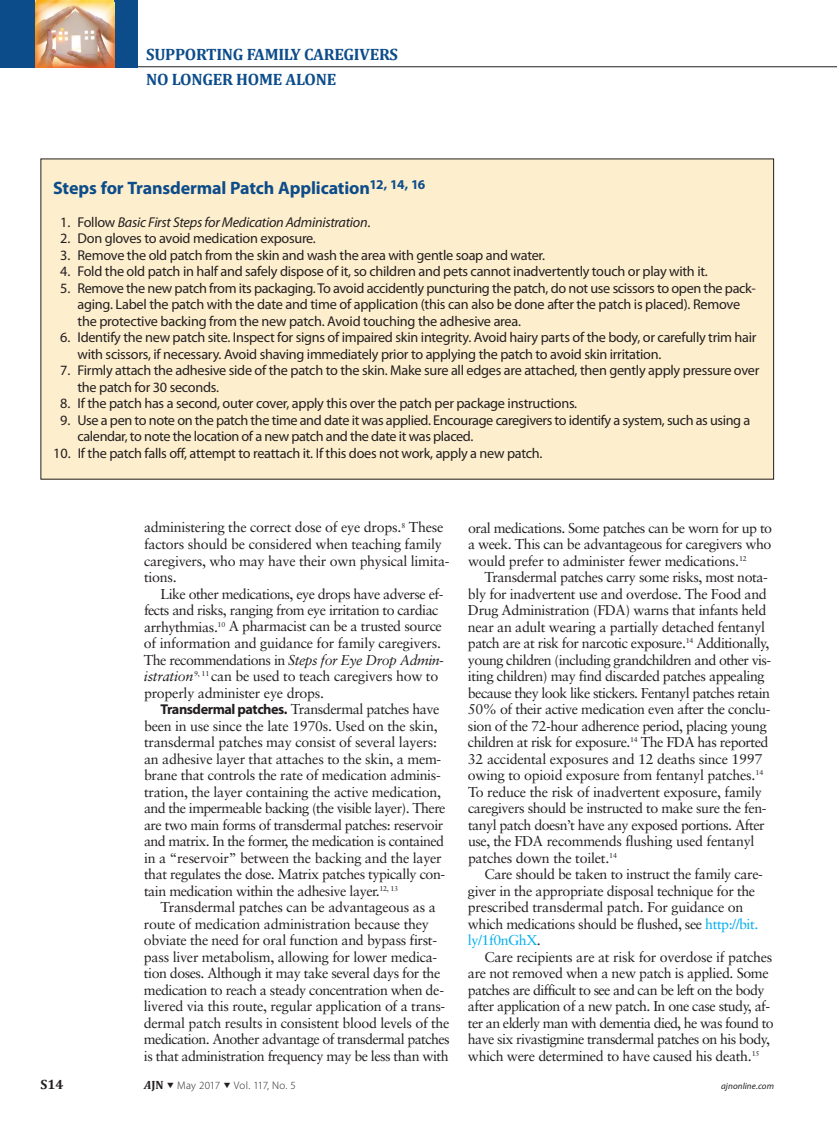
<style>
.page{position:relative;width:837px;height:1134px;background:#fff}
.page>*{position:absolute;margin:0;border:0;box-sizing:border-box;transform-origin:0 0}
.t1{font:700 18px "Myriad Pro";letter-spacing:-.01em;color:#0c4c8a}
.t2{font:700 16.5px/25.5px "Cambria";letter-spacing:-.015em;color:#0c4c8a}
.t3{font:14.25px/16.5px "Sabon";letter-spacing:-.03em;color:#231f20}
.t4{font:14.25px/16.5px "Myriad Pro";letter-spacing:-.02em;color:#231f20}
.t5{font:italic 14.25px "Myriad Pro";letter-spacing:-.02em;color:#231f20}
.t6{font:700 13.5px "Cambria";color:#231f20}
.t7{font:300 10.95px "Myriad Pro";letter-spacing:.01em;color:#231f20}
.t8{font:italic 9px "Myriad Pro";letter-spacing:.01em;color:#231f20}
.s1{font-style:normal}
.s2{font-style:italic}
.s3{font-family:"Myriad Pro";font-weight:700}
.s4{color:#00aeef}
.s5{font-family:"Cambria";font-weight:700;font-style:italic;font-size:12px}
.s6{font-family:"Cambria";font-weight:700;font-size:12px}
</style>
<div class="page">
<hr style="left:137px;top:66px;width:700px;height:1px;background:#231f20">
<div style="left:0;top:0;width:137px;height:67px;background:#0c4c8a"></div>
<img style="left:36px;top:0;width:78px;height:3px">
<img style="left:36px;top:3px;width:78px;height:64px">
<div style="left:41px;top:159px;width:733px;height:320px;background:#fdeecd"></div>
<p class="t2" style="left:146px;top:41px;width:253px">SUPPORTING FAMILY CAREGIVERS<br>NO LONGER HOME ALONE</p>
<p class="t1" style="left:53px;top:176px;width:374px">Steps for Transdermal Patch Application<sup>12,</sup> <sup>14,</sup> <sup>16</sup></p>
<p class="t5" style="left:60px;top:214px;width:312px"><span class="s1">1. Follow</span> Basic First Steps for Medication Administration<span class="s1">.</span></p>
<p class="t4" style="left:60px;top:230px;width:257px">2. Don gloves to avoid medication exposure.</p>
<p class="t4" style="left:60px;top:247px;width:486px">3. Remove the old patch from the skin and wash the area with gentle soap and water.</p>
<p class="t4" style="left:60px;top:263px;width:649px">4. Fold the old patch in half and safely dispose of it, so children and pets cannot inadvertently touch or play with it.</p>
<p class="t4" style="left:78px;top:280px;width:680px;text-indent:-17px">5. Remove the new patch from its packaging. To avoid accidently puncturing the patch, do not use scissors to open the pack&shy;aging. Label the patch with the date and time of application (this can also be done after the patch is placed). Remove the protective backing from the new patch. Avoid touching the adhesive area.</p>
<p class="t4" style="left:78px;top:329px;width:681px;text-indent:-17px">6. Identify the new patch site. Inspect for signs of impaired skin integrity. Avoid hairy parts of the body, or carefully trim hair with scissors, if necessary. Avoid shaving immediately prior to applying the patch to avoid skin irritation.</p>
<p class="t4" style="left:78px;top:362px;width:683px;text-indent:-17px">7. Firmly attach the adhesive side of the patch to the skin. Make sure all edges are attached, then gently apply pressure over the patch for 30 seconds.</p>
<p class="t4" style="left:60px;top:395px;width:518px">8. If the patch has a second, outer cover, apply this over the patch per package instructions.</p>
<p class="t4" style="left:78px;top:412px;width:674px;text-indent:-17px">9. Use a pen to note on the patch the time and date it was applied. Encourage caregivers to identify a system, such as using a calendar, to note the location of a new patch and the date it was placed.</p>
<p class="t4" style="left:53px;top:445px;width:491px">10. If the patch falls off, attempt to reattach it. If this does not work, apply a new patch.</p>
<p class="t3" style="left:144px;top:519px;width:307px">administering the correct dose of eye drops.<sup>8</sup> These factors should be considered when teaching family caregivers, who may have their own physical limita&shy;tions.</p>
<p class="t3" style="left:144px;top:585px;width:301px;text-indent:17px">Like other medications, eye drops have adverse ef&shy;fects and risks, ranging from eye irritation to cardiac arrhythmias.<sup>10</sup> A pharmacist can be a trusted source of information and guidance for family caregivers.<br>The recommendations in <span class="s2">Steps for Eye Drop Admin&shy;istration</span><sup>9,</sup> <sup>11</sup> can be used to teach caregivers how to properly administer eye drops.</p>
<p class="t3" style="left:144px;top:701px;width:303px;text-indent:17px"><span class="s3">Transdermal patches.</span> Transdermal patches have been in use since the late 1970s. Used on the skin, transdermal patches may consist of several layers: an adhesive layer that attaches to the skin, a mem&shy;brane that controls the rate of medication adminis&shy;tration, the layer containing the active medication, and the impermeable backing (the visible layer). There are two main forms of transdermal patches: reservoir and matrix. In the former, the medication is contained in a “reservoir” between the backing and the layer that regulates the dose. Matrix patches typically con&shy;tain medication within the adhesive layer.<sup>12,</sup> <sup>13</sup></p>
<p class="t3" style="left:144px;top:899px;width:307px;text-indent:17px">Transdermal patches can be advantageous as a route of medication administration because they obviate the need for oral function and bypass first&shy;pass liver metabolism, allowing for lower medica&shy;tion doses. Although it may take several days for the medication to reach a steady concentration when de&shy;livered via this route, regular application of a trans&shy;dermal patch results in consistent blood levels of the medication. Another advantage of transdermal patches is that administration frequency may be less than with</p>
<p class="t3" style="left:468px;top:519px;width:306px;text-align:justify">oral medications. Some patches can be worn for up to a week. This can be advantageous for caregivers who would prefer to administer fewer medications.<sup>12</sup></p>
<p class="t3" style="left:468px;top:569px;width:305px;text-indent:17px">Transdermal patches carry some risks, most nota&shy;bly for inadvertent use and overdose. The Food and Drug Administration (FDA) warns that infants held near an adult wearing a partially detached fentanyl patch are at risk for narcotic exposure.<sup>14</sup> Additionally, young children (including grandchildren and other vis&shy;iting children) may find discarded patches appealing because they look like stickers. Fentanyl patches retain 50% of their active medication even after the conclu&shy;sion of the 72-hour adherence period, placing young children at risk for exposure.<sup>14</sup> The FDA has reported 32 accidental exposures and 12 deaths since 1997 owing to opioid exposure from fentanyl patches.<sup>14<br></sup>To reduce the risk of inadvertent exposure, family caregivers should be instructed to make sure the fen&shy;tanyl patch doesn’t have any exposed portions. After use, the FDA recommends flushing used fentanyl patches down the toilet.<sup>14</sup></p>
<p class="t3" style="left:468px;top:866px;width:297px;text-indent:17px">Care should be taken to instruct the family care&shy;giver in the appropriate disposal technique for the prescribed transdermal patch. For guidance on which medications should be flushed, see <span class="s4">http://bit. ly/1f0nGhX</span>.</p>
<p class="t3" style="left:468px;top:948px;width:307px;text-indent:17px">Care recipients are at risk for overdose if patches are not removed when a new patch is applied. Some patches are difficult to see and can be left on the body after application of a new patch. In one case study, af&shy;ter an elderly man with dementia died, he was found to have six rivastigmine transdermal patches on his body, which were determined to have caused his death.<sup>15</sup></p>
<p class="t6" style="left:40px;top:1076px;width:24px">S14</p>
<p class="t7" style="left:144px;top:1079px;width:153px"><span class="s5">A</span><span class="s6">JN</span> ▼ May 2017 ▼ Vol. 117, No. 5</p>
<p class="t8" style="left:721px;top:1081px;width:54px">ajnonline.com</p>
</div>
